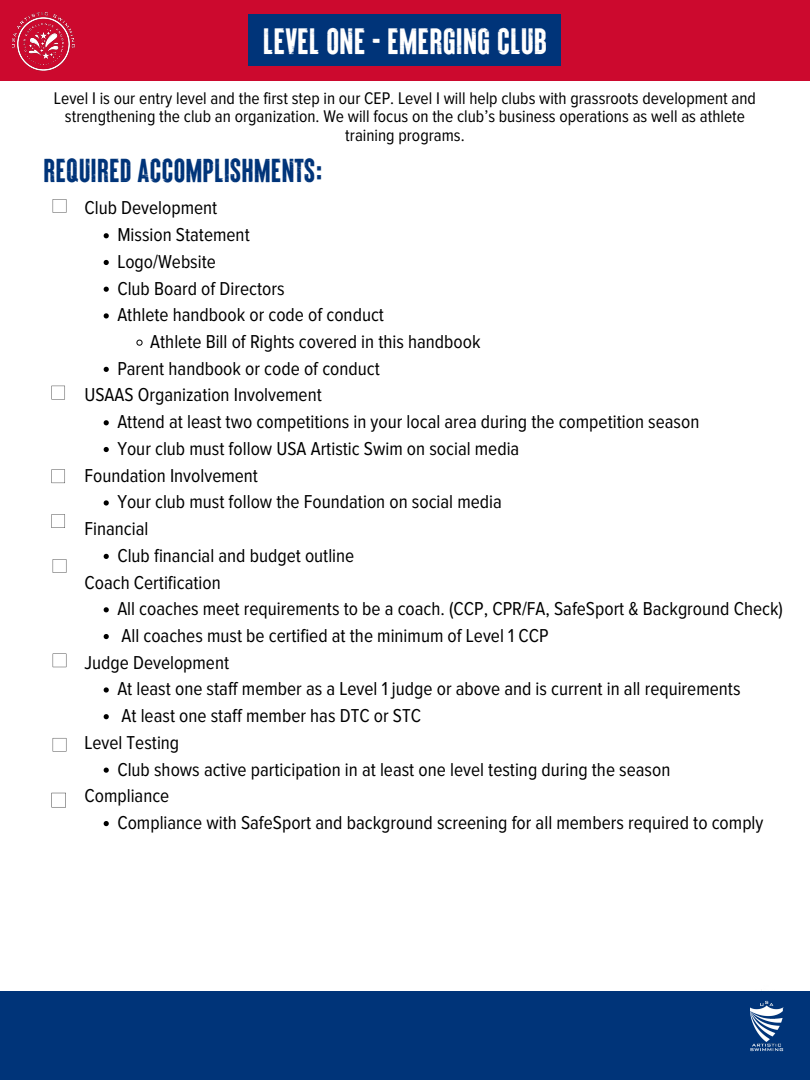
<style>
.page{position:relative;width:810px;height:1080px;background:#fff}
.page>*{position:absolute;margin:0;border:0;box-sizing:border-box;transform-origin:0 0}
.t1{font:36.62px "Brixton Wood Vector";color:#fff}
.t2{font:33.12px "Brixton Wood Vector";color:#003479}
.t3{font:19.38px "Proxima Nova Cond";color:#000}
.t4{font:17.5px/18.2px "Proxima Nova Cond";color:#000;text-align:center}
</style>
<div class="page">
<div style="left:0;top:0;width:810px;height:81px;background:#cc092e"></div>
<svg style="left:53px;top:199px;width:13px;height:14px"></svg>
<svg style="left:51px;top:386px;width:14px;height:13px"></svg>
<svg style="left:53px;top:654px;width:13px;height:13px"></svg>
<svg style="left:51px;top:793px;width:15px;height:14px"></svg>
<svg style="left:53px;top:738px;width:13px;height:14px"></svg>
<svg style="left:53px;top:559px;width:13px;height:14px"></svg>
<svg style="left:104px;top:233px;width:5px;height:5px"></svg>
<svg style="left:104px;top:260px;width:5px;height:5px"></svg>
<svg style="left:104px;top:287px;width:5px;height:5px"></svg>
<svg style="left:104px;top:313px;width:5px;height:6px"></svg>
<svg style="left:136px;top:340px;width:7px;height:6px"></svg>
<svg style="left:104px;top:367px;width:5px;height:5px"></svg>
<svg style="left:104px;top:420px;width:5px;height:5px"></svg>
<svg style="left:104px;top:447px;width:5px;height:5px"></svg>
<svg style="left:104px;top:500px;width:5px;height:6px"></svg>
<svg style="left:104px;top:554px;width:5px;height:5px"></svg>
<svg style="left:104px;top:607px;width:5px;height:5px"></svg>
<svg style="left:104px;top:634px;width:5px;height:5px"></svg>
<svg style="left:104px;top:687px;width:5px;height:6px"></svg>
<svg style="left:104px;top:714px;width:5px;height:5px"></svg>
<svg style="left:104px;top:768px;width:5px;height:5px"></svg>
<svg style="left:104px;top:821px;width:5px;height:5px"></svg>
<div style="left:249px;top:14px;width:312px;height:52px;background:#003479"></div>
<img style="left:11px;top:12px;width:64px;height:59px">
<svg style="left:51px;top:469px;width:14px;height:14px"></svg>
<svg style="left:51px;top:514px;width:14px;height:14px"></svg>
<div style="left:0;top:991px;width:810px;height:89px;background:#003479"></div>
<img style="left:750px;top:1000px;width:33px;height:52px">
<p class="t1" style="left:263px;top:26px;width:286px">LEVEL ONE - EMERGING CLUB</p>
<p class="t4" style="left:54px;top:90px;width:704px">Level I is our entry level and the first step in our CEP. Level I will help clubs with grassroots development and strengthening the club an organization. We will focus on the club’s business operations as well as athlete training programs.</p>
<p class="t2" style="left:43px;top:157px;width:281px">REQUIRED ACCOMPLISHMENTS:</p>
<p class="t3" style="left:84px;top:199px;width:134px">Club Development</p>
<h1 class="t3" style="left:117px;top:226px;width:134px">Mission Statement</h1>
<p class="t3" style="left:117px;top:253px;width:100px">Logo/Website</p>
<h1 class="t3" style="left:117px;top:279px;width:169px">Club Board of Directors</h1>
<p class="t3" style="left:117px;top:306px;width:268px">Athlete handbook or code of conduct</p>
<p class="t3" style="left:150px;top:333px;width:332px">Athlete Bill of Rights covered in this handbook</p>
<p class="t3" style="left:117px;top:359px;width:264px">Parent handbook or code of conduct</p>
<p class="t3" style="left:84px;top:386px;width:239px">USAAS Organization Involvement</p>
<p class="t3" style="left:117px;top:413px;width:583px">Attend at least two competitions in your local area during the competition season</p>
<p class="t3" style="left:117px;top:440px;width:404px">Your club must follow USA Artistic Swim on social media</p>
<p class="t3" style="left:84px;top:466px;width:175px">Foundation Involvement</p>
<p class="t3" style="left:117px;top:493px;width:386px">Your club must follow the Foundation on social media</p>
<p class="t3" style="left:84px;top:520px;width:65px">Financial</p>
<p class="t3" style="left:117px;top:546px;width:239px">Club financial and budget outline</p>
<p class="t3" style="left:84px;top:573px;width:138px">Coach Certification</p>
<p class="t3" style="left:117px;top:600px;width:667px">All coaches meet requirements to be a coach. (CCP, CPR/FA, SafeSport &amp; Background Check)</p>
<p class="t3" style="left:122px;top:627px;width:429px">All coaches must be certified at the minimum of Level 1 CCP</p>
<p class="t3" style="left:84px;top:653px;width:146px">Judge Development</p>
<p class="t3" style="left:117px;top:680px;width:625px">At least one staff member as a Level 1 judge or above and is current in all requirements</p>
<p class="t3" style="left:122px;top:707px;width:301px">At least one staff member has DTC or STC</p>
<p class="t3" style="left:84px;top:734px;width:96px">Level Testing</p>
<p class="t3" style="left:117px;top:760px;width:555px">Club shows active participation in at least one level testing during the season</p>
<p class="t3" style="left:84px;top:787px;width:86px">Compliance</p>
<p class="t3" style="left:117px;top:814px;width:648px">Compliance with SafeSport and background screening for all members required to comply</p>
</div>
